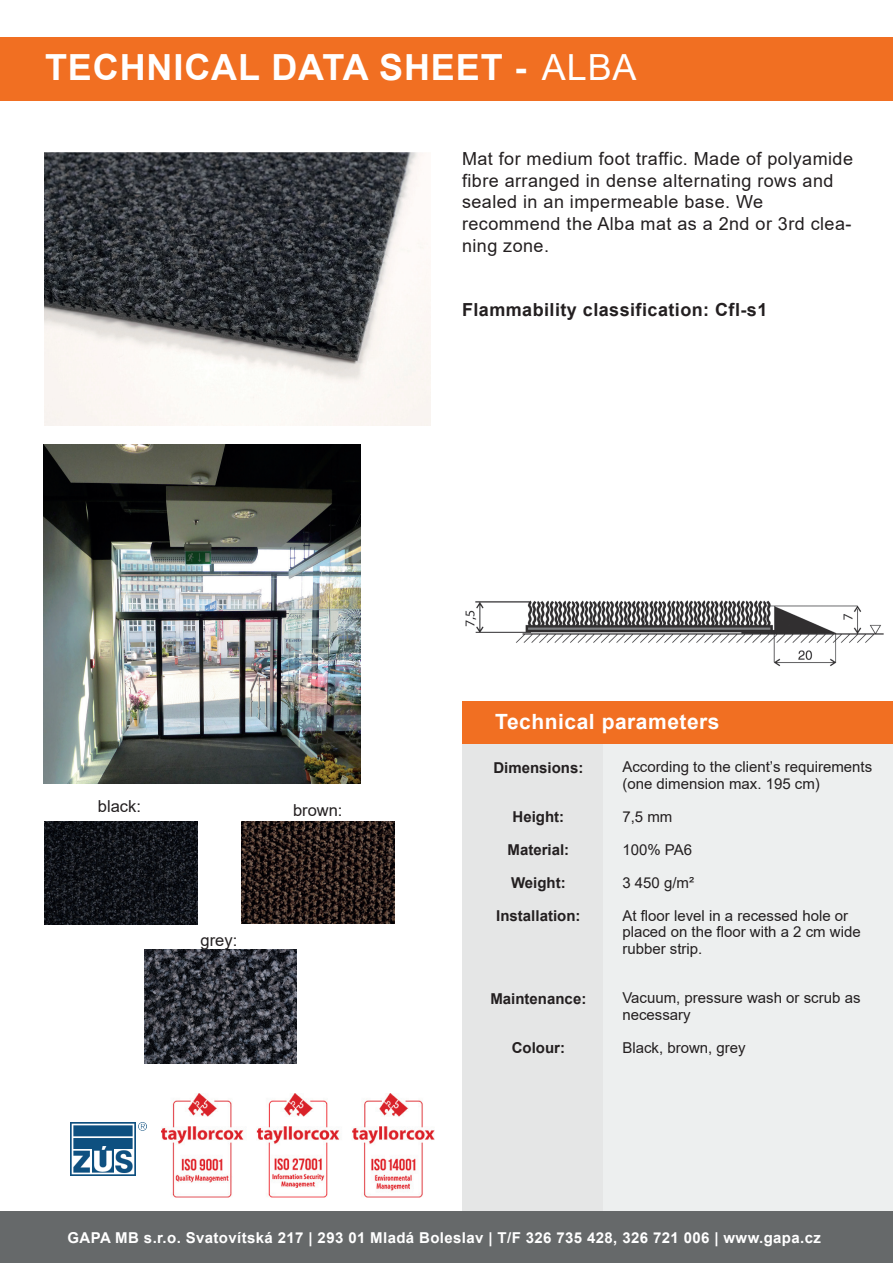
<style>
.page{position:relative;width:893px;height:1263px;background:#fff}
.page>*{position:absolute;margin:0;border:0;box-sizing:border-box;transform-origin:0 0}
.t1{font:700 36px "Arial";letter-spacing:.025em;color:#fff}
.t2{font:700 21px "Arial";letter-spacing:.025em;color:#fff}
.t3{font:18px/21.6px "Arial";letter-spacing:.025em;color:#231f20}
.t4{font:700 18px "Arial";letter-spacing:.025em;color:#231f20}
.t5{font:16.5px "Arial";color:#231f20}
.t6{font:15px/16.5px "Arial";color:#231f20}
.t7{font:700 15px "Arial";letter-spacing:.025em;color:#fff}
.t8{font:700 15px "Arial";color:#231f20}
.s1{font-weight:400}
</style>
<div class="page">
<div style="left:0;top:38px;width:893px;height:62px;background:#f16f22"></div>
<div style="left:0;top:1211px;width:893px;height:52px;background:#66696a"></div>
<div style="left:462px;top:701px;width:431px;height:510px;background:#edefef"></div>
<div style="left:462px;top:701px;width:141px;height:510px;background:#e5e6e6"></div>
<div style="left:462px;top:701px;width:431px;height:43px;background:#f16f22"></div>
<img style="left:44px;top:445px;width:316px;height:339px">
<img style="left:465px;top:600px;width:419px;height:67px">
<img style="left:44px;top:153px;width:386px;height:272px">
<img style="left:44px;top:822px;width:154px;height:102px">
<img style="left:242px;top:822px;width:153px;height:102px">
<img style="left:145px;top:950px;width:152px;height:114px">
<img style="left:71px;top:1123px;width:75px;height:53px">
<img style="left:162px;top:1093px;width:272px;height:105px">
<h1 class="t1" style="left:45px;top:42px;width:593px">TECHNICAL DATA SHEET - <span class="s1">ALBA</span></h1>
<p class="t3" style="left:462px;top:148px;width:393px">Mat for medium foot traffic. Made of polyamide fibre arranged in dense alternating rows and sealed in an impermeable base. We recommend the Alba mat as a 2nd or 3rd clea&shy;ning zone.</p>
<p class="t4" style="left:462px;top:297px;width:307px">Flammability classification: Cfl-s1</p>
<p class="t5" style="left:98px;top:794px;width:45px">black:</p>
<p class="t5" style="left:201px;top:928px;width:38px">grey:</p>
<p class="t5" style="left:293px;top:799px;width:51px">brown:</p>
<h2 class="t2" style="left:495px;top:707px;width:226px">Technical parameters</h2>
<p class="t6" style="left:622px;top:758px;width:251px">According to the client’s requirements (one dimension max. 195 cm)</p>
<p class="t6" style="left:622px;top:808px;width:52px">7,5 mm</p>
<p class="t6" style="left:622px;top:841px;width:71px">100% PA6</p>
<p class="t6" style="left:622px;top:874px;width:73px">3 450 g/m²</p>
<p class="t6" style="left:622px;top:907px;width:240px">At floor level in a recessed hole or placed on the floor with a 2 cm wide rubber strip.</p>
<p class="t6" style="left:622px;top:989px;width:240px">Vacuum, pressure wash or scrub as necessary</p>
<p class="t6" style="left:622px;top:1039px;width:125px">Black, brown, grey</p>
<p class="t8" style="left:493px;top:757px;width:92px">Dimensions:</p>
<p class="t8" style="left:513px;top:806px;width:53px">Height:</p>
<p class="t8" style="left:508px;top:839px;width:63px">Material:</p>
<p class="t8" style="left:511px;top:872px;width:56px">Weight:</p>
<p class="t8" style="left:496px;top:905px;width:86px">Installation:</p>
<p class="t8" style="left:490px;top:988px;width:97px">Maintenance:</p>
<p class="t8" style="left:512px;top:1037px;width:55px">Colour:</p>
<p class="t7" style="left:68px;top:1227px;width:755px">GAPA MB s.r.o. Svatovítská 217 | 293 01 Mladá Boleslav | T/F 326 735 428, 326 721 006 | www.gapa.cz</p>
</div>
